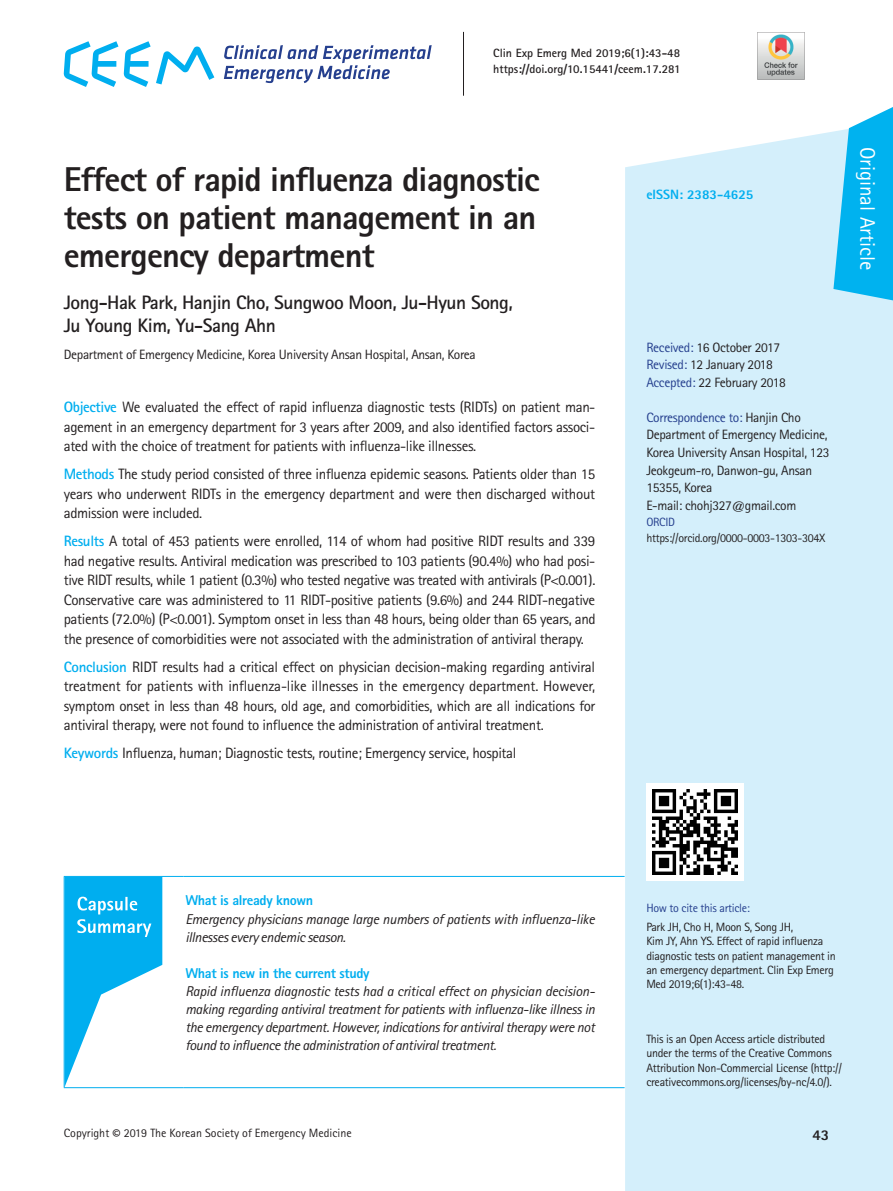
<style>
.page{position:relative;width:893px;height:1191px;background:#fff}
.page>*{position:absolute;margin:0;border:0;box-sizing:border-box;transform-origin:0 0}
.제목{font:800 34.5px/38px "Rotis Sans Serif Std";letter-spacing:-.025em;color:#231f20;text-align:justify}
.t1{font:21px "Rotis Sans Serif Std";color:#fff}
.저자{font:700 19.5px/23.4px "Rotis Sans Serif Std";letter-spacing:-.025em;color:#231f20}
.초록{font:15px/19.5px "Rotis Sans Serif Std";letter-spacing:-.025em;color:#231f20;text-align:justify}
.t2{font:800 15px "Rotis Sans Serif Std";color:#231f20}
.요약_article_본문{font:italic 14.25px/18px "Rotis Sans Serif Std";letter-spacing:-.025em;color:#231f20}
.요약_article_볼드{font:800 14.25px "Rotis Sans Serif Std";letter-spacing:-.025em;color:#00aeef}
.교신저자{font:13.5px/17.5px "Rotis Sans Serif Std";letter-spacing:-.025em;color:#231f20}
.소속{font:13.5px "Rotis Sans Serif Std";letter-spacing:-.025em;color:#231f20}
.교신저자-2{font:13.5px "Rotis Sans Serif Std";letter-spacing:-.025em;color:#253f8e}
.t3{font:800 13.5px "Rotis Sans Serif Std";color:#00aeef}
.인용주소본문{font:12px/14.4px "Rotis Sans Serif Std";letter-spacing:-.025em;color:#231f20}
.잡지볼륨{font:700 12px "Rotis Sans Serif Std";color:#231f20}
.인용주소본문-2{font:12px "Rotis Sans Serif Std";color:#231f20}
.교신저자-3{font:12px "Rotis Sans Serif Std";letter-spacing:-.025em;color:#231f20}
.인용주소볼드{font:12px "Rotis Sans Serif Std";letter-spacing:-.025em;color:#253f8e}
.교신저자-4{font:12px "Rotis Sans Serif Std";letter-spacing:-.025em;color:#253f8e}
.s1{font-weight:700;color:#00aeef}
.s2{color:#253f8e}
.s3{color:#231f20}
.s4{font-family:"Myriad Pro";font-weight:700}
</style>
<div class="page">
<div style="left:625px;top:131px;width:268px;height:1060px;background:#d4effb"></div>
<svg style="left:833px;top:107px;width:60px;height:193px;background:#31c0f1"></svg>
<svg style="left:64px;top:41px;width:54px;height:46px"></svg>
<svg style="left:124px;top:41px;width:90px;height:46px"></svg>
<svg style="left:224px;top:45px;width:208px;height:38px"></svg>
<hr style="left:463px;top:32px;width:1px;height:64px;background:#231f20">
<div style="left:646px;top:783px;width:98px;height:97px;background:#fff"></div>
<img style="left:653px;top:789px;width:85px;height:85px">
<hr style="left:64px;top:876px;width:1px;height:211px;background:#00aeef">
<hr style="left:183px;top:876px;width:442px;height:1px;background:#00aeef">
<hr style="left:183px;top:1087px;width:442px;height:1px;background:#00aeef">
<hr style="left:64px;top:876px;width:119px;height:1px;background:#00aeef">
<hr style="left:64px;top:1087px;width:119px;height:1px;background:#00aeef">
<svg style="left:65px;top:876px;width:97px;height:210px"></svg>
<img style="left:758px;top:32px;width:46px;height:47px">
<p class="잡지볼륨" style="left:493px;top:45px;width:188px">Clin Exp Emerg Med 2019;6(1):43-48</p>
<p class="잡지볼륨" style="left:493px;top:62px;width:189px">https://doi.org/10.15441/ceem.17.281</p>
<p class="제목" style="left:64px;top:160px;width:477px">Effect of rapid influenza diagnostic tests on patient management in an emergency department</p>
<p class="저자" style="left:64px;top:290px;width:451px">Jong-Hak Park, Hanjin Cho, Sungwoo Moon, Ju-Hyun Song,<br>Ju Young Kim, Yu-Sang Ahn</p>
<p class="소속" style="left:64px;top:347px;width:414px">Department of Emergency Medicine, Korea University Ansan Hospital, Ansan, Korea</p>
<p class="초록" style="left:64px;top:397px;width:533px"><span class="s1">Objective</span> We evaluated the effect of rapid influenza diagnostic tests (RIDTs) on patient man&shy;agement in an emergency department for 3 years after 2009, and also identified factors associ&shy;ated with the choice of treatment for patients with influenza-like illnesses.</p>
<p class="초록" style="left:64px;top:464px;width:533px"><span class="s1">Methods</span> The study period consisted of three influenza epidemic seasons. Patients older than 15 years who underwent RIDTs in the emergency department and were then discharged without admission were included.</p>
<p class="초록" style="left:64px;top:531px;width:533px"><span class="s1">Results</span> A total of 453 patients were enrolled, 114 of whom had positive RIDT results and 339 had negative results. Antiviral medication was prescribed to 103 patients (90.4%) who had posi&shy;tive RIDT results, while 1 patient (0.3%) who tested negative was treated with antivirals (P&lt;0.001).<br>Conservative care was administered to 11 RIDT-positive patients (9.6%) and 244 RIDT-negative patients (72.0%) (P&lt;0.001). Symptom onset in less than 48 hours, being older than 65 years, and the presence of comorbidities were not associated with the administration of antiviral therapy.</p>
<p class="초록" style="left:64px;top:657px;width:533px"><span class="s1">Conclusion</span> RIDT results had a critical effect on physician decision-making regarding antiviral treatment for patients with influenza-like illnesses in the emergency department. However, symptom onset in less than 48 hours, old age, and comorbidities, which are all indications for antiviral therapy, were not found to influence the administration of antiviral treatment.</p>
<p class="초록" style="left:64px;top:743px;width:454px"><span class="s1">Keywords</span> Influenza, human; Diagnostic tests, routine; Emergency service, hospital</p>
<p class="t3" style="left:646px;top:185px;width:109px">eISSN: 2383-4625</p>
<p class="t1" style="left:880px;top:147px;width:125px;rotate:90deg">Original Article</p>
<p class="교신저자" style="left:646px;top:338px;width:135px"><span class="s2">Received:</span> 16 October 2017</p>
<p class="교신저자" style="left:646px;top:356px;width:128px"><span class="s2">Revised:</span> 12 January 2018</p>
<p class="교신저자" style="left:646px;top:373px;width:141px"><span class="s2">Accepted:</span> 22 February 2018</p>
<p class="교신저자-2" style="left:646px;top:409px;width:156px">Correspondence to: <span class="s3">Hanjin Cho</span></p>
<p class="교신저자" style="left:646px;top:426px;width:185px">Department of Emergency Medicine,<br>Korea University Ansan Hospital, 123<br>Jeokgeum-ro, Danwon-gu, Ansan<br>15355, Korea</p>
<p class="교신저자" style="left:646px;top:496px;width:152px">E-mail: chohj327@gmail.com</p>
<p class="교신저자-4" style="left:646px;top:515px;width:30px">ORCID</p>
<p class="교신저자-3" style="left:646px;top:530px;width:181px">https://orcid.org/0000-0003-1303-304X</p>
<p class="요약_article_볼드" style="left:185px;top:891px;width:129px">What is already known</p>
<p class="요약_article_본문" style="left:185px;top:909px;width:411px">Emergency physicians manage large numbers of patients with influenza-like illnesses every endemic season.</p>
<p class="요약_article_볼드" style="left:185px;top:963px;width:186px">What is new in the current study</p>
<p class="요약_article_본문" style="left:185px;top:981px;width:411px;text-align:justify">Rapid influenza diagnostic tests had a critical effect on physician decision&shy;making regarding antiviral treatment for patients with influenza-like illness in the emergency department. However, indications for antiviral therapy were not found to influence the administration of antiviral treatment.</p>
<p class="인용주소볼드" style="left:646px;top:901px;width:105px">How to cite this article:</p>
<p class="인용주소본문" style="left:646px;top:919px;width:191px">Park JH, Cho H, Moon S, Song JH,<br>Kim JY, Ahn YS. Effect of rapid influenza diagnostic tests on patient management in an emergency department. Clin Exp Emerg Med 2019;6(1):43-48.</p>
<p class="인용주소본문" style="left:646px;top:1031px;width:197px">This is an Open Access article distributed under the terms of the Creative Commons Attribution Non-Commercial License (http:// creativecommons.org/licenses/by-nc/4.0/).</p>
<p class="인용주소본문-2" style="left:64px;top:1126px;width:290px">Copyright <span class="s4">©</span> 2019 The Korean Society of Emergency Medicine</p>
<p class="t2" style="left:812px;top:1125px;width:18px">43</p>
</div>
